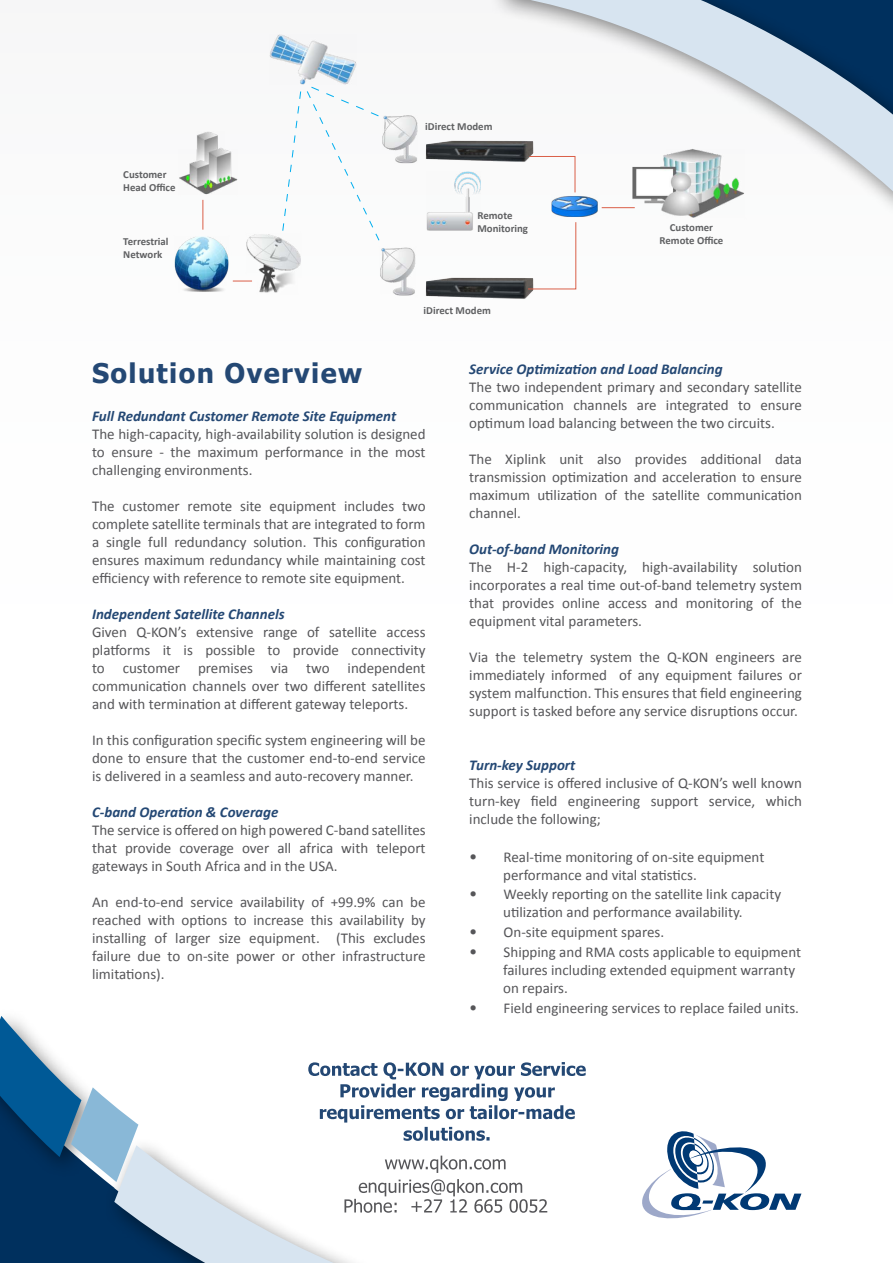
<style>
.page{position:relative;width:893px;height:1263px;background:#fff}
.page>*{position:absolute;margin:0;border:0;box-sizing:border-box;transform-origin:0 0}
.t1{font:700 27px "Tahoma";letter-spacing:.05em;color:#244874}
.t2{font:15px/18px "Calibri";color:#565659;text-align:justify}
.t3{font:italic 700 15px "Calibri";color:#244874}
.t4{font:700 10.8px/12.9px "Calibri";color:#5f6062}
.s1{font-size:16.5px}
</style>
<div class="page">
<img style="left:174px;top:34px;width:360px;height:265px">
<div style="left:487px;top:0;width:406px;height:220px;background:#000;opacity:.5"></div>
<svg style="left:499px;top:0;width:394px;height:197px;fill:#f2f2f2"></svg>
<svg style="left:642px;top:1131px;width:159px;height:88px"></svg>
<svg style="left:282px;top:86px;width:98px;height:155px"></svg>
<svg style="left:233px;top:281px;width:19px;height:1px"></svg>
<svg style="left:529px;top:156px;width:47px;height:37px"></svg>
<svg style="left:0;top:1016px;width:586px;height:247px"></svg>
<hr style="left:202px;top:200px;width:1px;height:30px;background:#da5f48">
<svg style="left:527px;top:221px;width:50px;height:69px"></svg>
<hr style="left:602px;top:207px;width:33px;height:1px;background:#da5f48">
<p class="t4" style="left:123px;top:168px;width:54px">Customer<br>Head Office</p>
<p class="t4" style="left:123px;top:235px;width:47px">Terrestrial<br>Network</p>
<p class="t4" style="left:425px;top:119px;width:69px">iDirect Modem</p>
<p class="t4" style="left:477px;top:209px;width:52px">Remote<br>Monitoring</p>
<p class="t4" style="left:424px;top:304px;width:69px">iDirect Modem</p>
<p class="t4" style="left:660px;top:221px;width:65px;text-align:center">Customer<br>Remote Office</p>
<h1 class="t1" style="left:92px;top:354px;width:272px">Solution Overview</h1>
<p class="t3" style="left:92px;top:406px;width:306px">Full Redundant Customer Remote Site Equipment</p>
<p class="t2" style="left:92px;top:425px;width:335px">The high-capacity, high-availability solution is designed to ensure - the maximum performance in the most challenging environments.</p>
<p class="t2" style="left:92px;top:497px;width:335px">The customer remote site equipment includes two complete satellite terminals that are integrated to form a single full redundancy solution. This configuration ensures maximum redundancy while maintaining cost efficiency with reference to remote site equipment.</p>
<p class="t3" style="left:92px;top:604px;width:194px">Independent Satellite Channels</p>
<p class="t2" style="left:92px;top:623px;width:335px">Given Q-KON’s extensive range of satellite access platforms it is possible to provide connectivity to customer premises via two independent communication channels over two different satellites and with termination at different gateway teleports.</p>
<p class="t2" style="left:92px;top:731px;width:335px">In this configuration specific system engineering will be done to ensure that the customer end-to-end service is delivered in a seamless and auto-recovery manner.</p>
<p class="t3" style="left:92px;top:802px;width:188px">C-band Operation &amp; Coverage</p>
<p class="t2" style="left:92px;top:821px;width:335px">The service is offered on high powered C-band satellites that provide coverage over all africa with teleport gateways in South Africa and in the USA.</p>
<p class="t2" style="left:92px;top:893px;width:335px">An end-to-end service availability of +99.9% can be reached with options to increase this availability by installing of larger size equipment. (This excludes failure due to on-site power or other infrastructure limitations).</p>
<p class="t3" style="left:469px;top:359px;width:255px">Service Optimization and Load Balancing</p>
<p class="t2" style="left:469px;top:378px;width:334px">The two independent primary and secondary satellite communication channels are integrated to ensure optimum load balancing between the two circuits.</p>
<p class="t2" style="left:469px;top:450px;width:334px">The Xiplink unit also provides additional data transmission optimization and acceleration to ensure maximum utilization of the satellite communication channel.</p>
<p class="t3" style="left:469px;top:539px;width:151px">Out-of-band Monitoring</p>
<p class="t2" style="left:469px;top:558px;width:334px">The H-2 high-capacity, high-availability solution incorporates a real time out-of-band telemetry system that provides online access and monitoring of the equipment vital parameters.</p>
<p class="t2" style="left:469px;top:648px;width:334px">Via the telemetry system the Q-KON engineers are immediately informed of any equipment failures or system malfunction. This ensures that field engineering support is tasked before any service disruptions occur.</p>
<p class="t3" style="left:469px;top:755px;width:108px">Turn-key Support</p>
<p class="t2" style="left:469px;top:774px;width:334px">This service is offered inclusive of Q-KON’s well known turn-key field engineering support service, which include the following;</p>
<p class="t2" style="left:503px;top:848px;width:263px;text-indent:-34px"><span class="s1">•</span> Real-time monitoring of on-site equipment performance and vital statistics.</p>
<p class="t2" style="left:469px;top:885px;width:313px;text-align:center"><span class="s1">•</span> Weekly reporting on the satellite link capacity utilization and performance availability.</p>
<p class="t2" style="left:469px;top:923px;width:196px"><span class="s1">•</span> On-site equipment spares.</p>
<p class="t2" style="left:503px;top:943px;width:300px;text-align:left;text-indent:-34px"><span class="s1">•</span> Shipping and RMA costs applicable to equipment failures including extended equipment warranty on repairs.</p>
<p class="t2" style="left:469px;top:999px;width:331px"><span class="s1">•</span> Field engineering services to replace failed units.</p>
</div>
